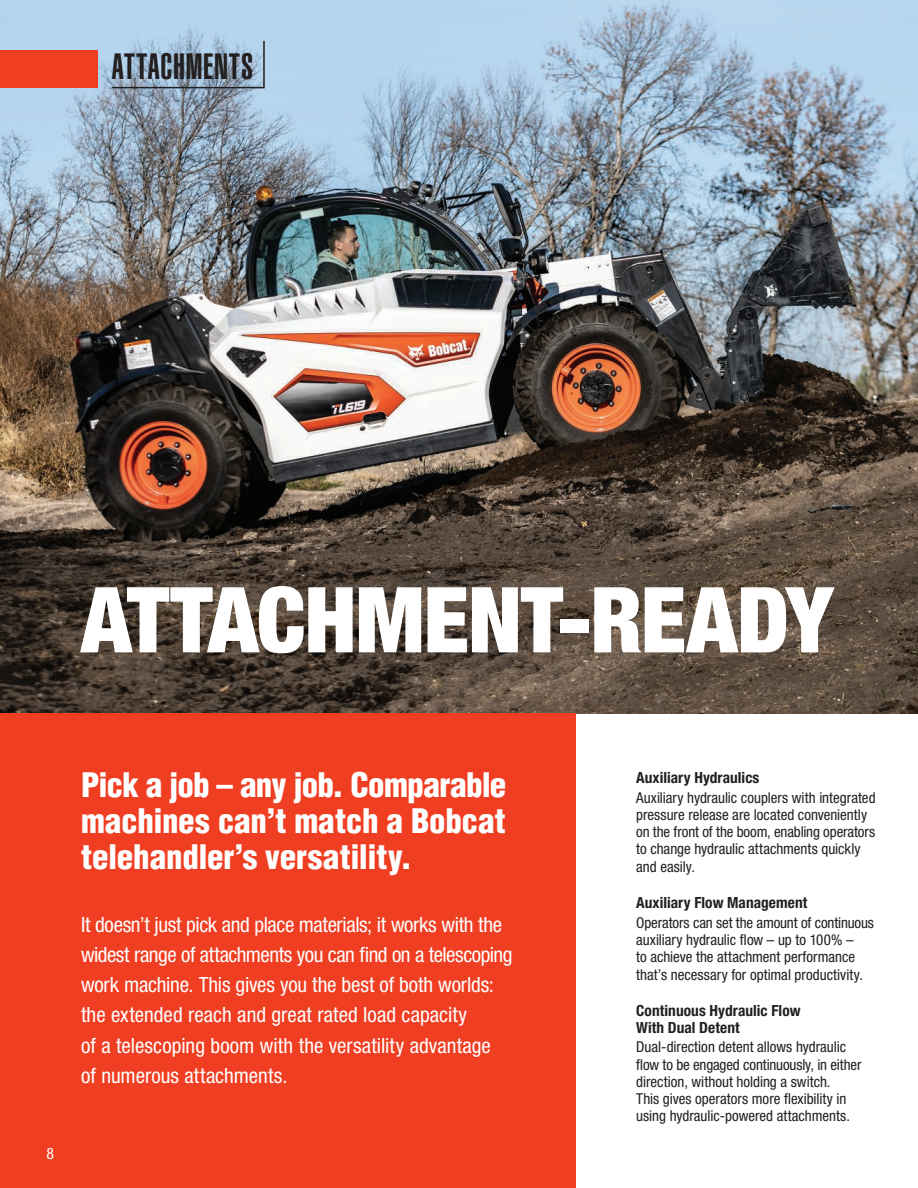
<style>
.page{position:relative;width:918px;height:1188px;background:#fff}
.page>*{position:absolute;margin:0;border:0;box-sizing:border-box;transform-origin:0 0}
.t1{font:900 condensed 91.2px "Helvetica Neue";letter-spacing:-.015em;color:#fff}
.t2{font:900 extra-condensed 36px "Helvetica";letter-spacing:.02em;color:#231f20}
.t3{font:900 condensed 33px/36px "Helvetica LT Pro";letter-spacing:-.005em;color:#fff;text-align:justify}
.t4{font:condensed 21px/30px "Helvetica Neue LT Std";letter-spacing:-.005em;color:#fff}
.t5{font:condensed 15.75px "Helvetica Neue LT Std";color:#fff}
.t6{font:700 condensed 15.3px/16.5px "Helvetica Neue LT Std";letter-spacing:.005em;color:#231f20}
.t7{font:condensed 15px/17.2px "Helvetica Neue LT Std";color:#231f20}
</style>
<div class="page">
<img style="left:0;top:193px;width:918px;height:520px">
<svg style="left:0;top:0;width:918px;height:193px;background:#a0b8cd"></svg>
<div style="left:0;top:713px;width:576px;height:475px;background:#ef3e22"></div>
<svg style="left:110px;top:39px;width:155px;height:50px;background:#9bb5cc"></svg>
<div style="left:0;top:50px;width:97px;height:38px;background:#ef3e22"></div>
<h2 class="t2" style="left:112px;top:46px;width:143px">ATTACHMENTS</h2>
<h1 class="t1" style="left:81px;top:545px;width:754px">ATTACHMENT-READY</h1>
<p class="t5" style="left:46px;top:1144px;width:9px">8</p>
<h3 class="t3" style="left:81px;top:767px;width:427px">Pick a job – any job. Comparable machines can’t match a Bobcat telehandler’s versatility.</h3>
<p class="t4" style="left:81px;top:910px;width:433px">It doesn’t just pick and place materials; it works with the widest range of attachments you can find on a telescoping work machine. This gives you the best of both worlds: the extended reach and great rated load capacity<br>of a telescoping boom with the versatility advantage<br>of numerous attachments.</p>
<p class="t6" style="left:636px;top:769px;width:125px">Auxiliary Hydraulics</p>
<p class="t7" style="left:636px;top:789px;width:241px">Auxiliary hydraulic couplers with integrated pressure release are located conveniently on the front of the boom, enabling operators to change hydraulic attachments quickly and easily.</p>
<p class="t6" style="left:636px;top:895px;width:173px">Auxiliary Flow Management</p>
<p class="t7" style="left:636px;top:914px;width:239px">Operators can set the amount of continuous auxiliary hydraulic flow – up to 100% –<br>to achieve the attachment performance that’s necessary for optimal productivity.</p>
<p class="t6" style="left:636px;top:1002px;width:166px">Continuous Hydraulic Flow<br>With Dual Detent</p>
<p class="t7" style="left:636px;top:1038px;width:227px">Dual-direction detent allows hydraulic flow to be engaged continuously, in either direction, without holding a switch.<br>This gives operators more flexibility in using hydraulic-powered attachments.</p>
</div>
